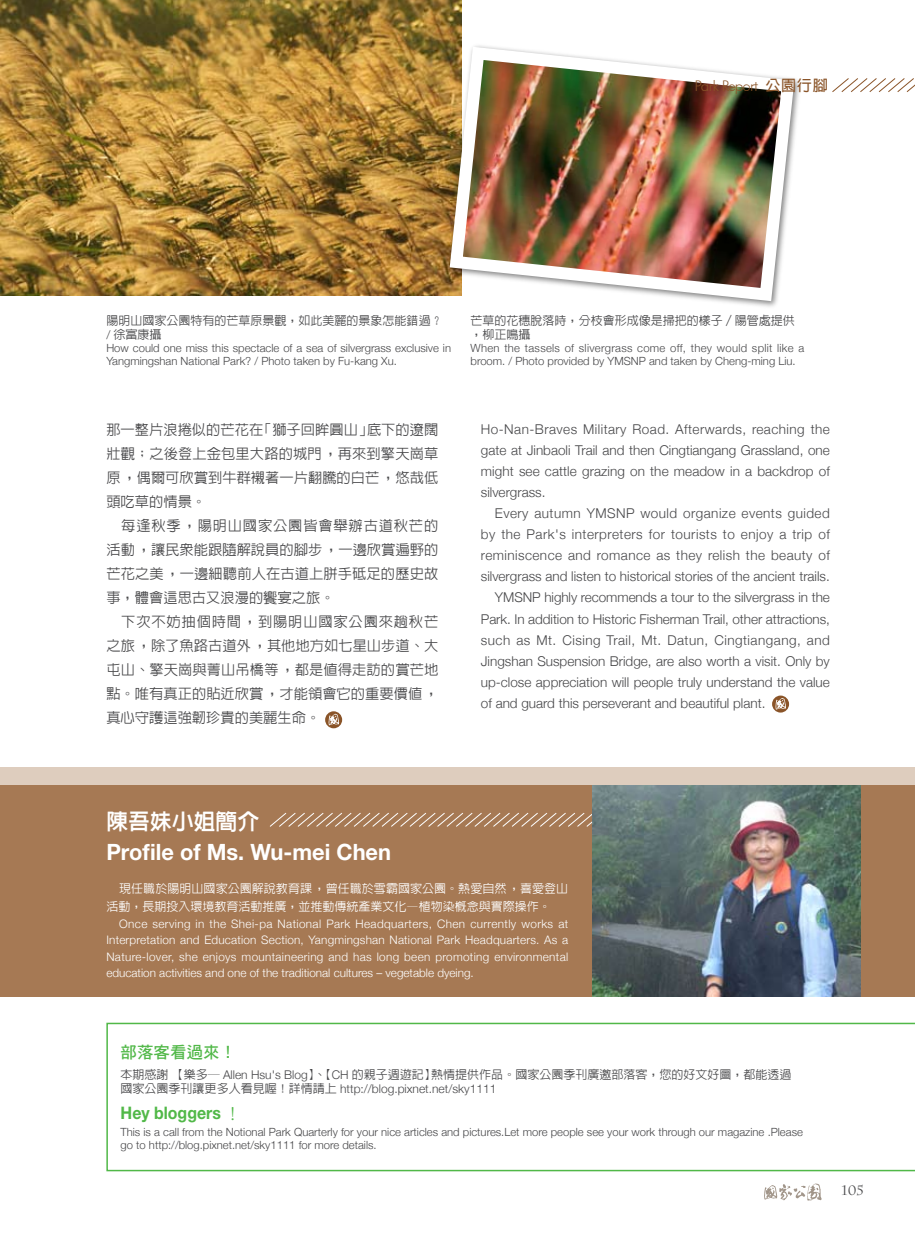
<style>
.page{position:relative;width:915px;height:1255px;background:#fff}
.page>*{position:absolute;margin:0;border:0;box-sizing:border-box;transform-origin:0 0}
.t1{font:700 22.5px "Helvetica Neue";color:#fff}
.t2{font:22.5px "Lin Gothic Extra";color:#fff}
.t3{font:700 17.25px "Helvetica Neue";color:#51b848;scale:.92 1}
.t4{font:16.5px "DF Hei Std W7";color:#51b848}
.t5{font:15px "Fut Lig";color:#8a5428}
.t6{font:500 14.25px/24px "Lin Gothic";color:#464648;text-align:justify}
.t7{font:300 13.5px/21px "Helvetica Neue";color:#464648;text-align:justify}
.t8{font:300 13.5px "Helvetica Neue";letter-spacing:.035em;color:#464648}
.t9{font:13.5px "Charlemagne Std";color:#464648}
.t10{font:500 12px/13.8px "Lin Gothic";color:#464648}
.t11{font:500 12px/18px "Lin Gothic";letter-spacing:.005em;color:#fff}
.t12{font:300 12px "Helvetica Neue";color:#464648}
.t13{font:300 11.7px/16.2px "Helvetica Neue";color:#fff;text-align:justify}
.t14{font:300 11.25px/12.8px "Helvetica Neue";color:#464648}
.t15{font:300 11.25px/12.8px "Helvetica Neue";letter-spacing:.025em;color:#464648}
.s1{font-family:"Lin Gothic";font-weight:700}
.s2{font-family:"Helvetica Neue";font-weight:300}
.s3{font-family:"Lin Gothic";font-weight:500}
.s4{font-family:"Koz Min Pro";font-weight:400}
</style>
<div class="page">
<svg style="left:106px;top:1022px;width:808px;height:149px"></svg>
<img style="left:0;top:0;width:462px;height:296px">
<img style="left:443px;top:40px;width:357px;height:267px">
<div style="left:0;top:767px;width:914px;height:211px;background:#decdbe"></div>
<div style="left:0;top:785px;width:914px;height:211px;background:#a67954"></div>
<svg style="left:269px;top:812px;width:323px;height:15px"></svg>
<img style="left:592px;top:785px;width:268px;height:211px">
<svg style="left:325px;top:711px;width:17px;height:17px"></svg>
<svg style="left:328px;top:713px;width:11px;height:12px"></svg>
<svg style="left:771px;top:695px;width:17px;height:17px"></svg>
<svg style="left:775px;top:698px;width:10px;height:11px"></svg>
<svg style="left:832px;top:78px;width:82px;height:14px"></svg>
<svg style="left:764px;top:1183px;width:57px;height:17px"></svg>
<p class="t5" style="left:695px;top:77px;width:134px">Park Report <span class="s1">公園行腳</span></p>
<p class="t10" style="left:106px;top:314px;width:337px">陽明山國家公園特有的芒草原景觀，如此美麗的景象怎能錯過？<span class="s2">/</span> 徐富康攝</p>
<p class="t14" style="left:106px;top:342px;width:346px">How could one miss this spectacle of a sea of silvergrass exclusive in<br>Yangmingshan National Park? / Photo taken by Fu-kang Xu.</p>
<p class="t10" style="left:470px;top:314px;width:325px">芒草的花穗脫落時，分枝會形成像是掃把的樣子／陽管處提供，柳正鳴攝</p>
<p class="t15" style="left:470px;top:342px;width:335px">When the tassels of slivergrass come off, they would split like a broom. / Photo provided by YMSNP and taken by Cheng-ming Liu.</p>
<p class="t6" style="left:106px;top:417px;width:333px">那一整片浪捲似的芒花在「獅子回眸圓山」底下的遼闊壯觀；之後登上金包里大路的城門，再來到擎天崗草原，偶爾可欣賞到牛群襯著一片翻騰的白芒，悠哉低頭吃草的情景。</p>
<p class="t6" style="left:106px;top:513px;width:333px;text-indent:15px">每逢秋季，陽明山國家公園皆會舉辦古道秋芒的活動，讓民眾能跟隨解說員的腳步，一邊欣賞遍野的芒花之美，一邊細聽前人在古道上胼手砥足的歷史故事，體會這思古又浪漫的饗宴之旅。</p>
<p class="t6" style="left:106px;top:609px;width:333px;text-indent:15px">下次不妨抽個時間，到陽明山國家公園來趟秋芒之旅，除了魚路古道外，其他地方如七星山步道、大屯山、擎天崗與菁山吊橋等，都是值得走訪的賞芒地點。唯有真正的貼近欣賞，才能領會它的重要價值，真心守護這強韌珍貴的美麗生命。</p>
<p class="t7" style="left:480px;top:419px;width:350px">Ho-Nan-Braves Military Road. Afterwards, reaching the gate at Jinbaoli Trail and then Cingtiangang Grassland, one might see cattle grazing on the meadow in a backdrop of silvergrass.</p>
<p class="t8" style="left:495px;top:505px;width:336px">Every autumn YMSNP would organize events guided</p>
<p class="t8" style="left:480px;top:526px;width:350px">by the Park's interpreters for tourists to enjoy a trip of</p>
<p class="t8" style="left:480px;top:547px;width:350px">reminiscence and romance as they relish the beauty of</p>
<p class="t7" style="left:480px;top:566px;width:350px">silvergrass and listen to historical stories of the ancient trails.</p>
<p class="t7" style="left:495px;top:587px;width:336px">YMSNP highly recommends a tour to the silvergrass in the</p>
<p class="t7" style="left:480px;top:608px;width:350px">Park. In addition to Historic Fisherman Trail, other attractions,</p>
<p class="t8" style="left:480px;top:631px;width:350px">such as Mt. Cising Trail, Mt. Datun, Cingtiangang, and</p>
<p class="t7" style="left:480px;top:650px;width:350px">Jingshan Suspension Bridge, are also worth a visit. Only by</p>
<p class="t7" style="left:480px;top:671px;width:350px">up-close appreciation will people truly understand the value</p>
<p class="t7" style="left:480px;top:692px;width:286px">of and guard this perseverant and beautiful plant.</p>
<h1 class="t2" style="left:106px;top:809px;width:154px">陳吾妹小姐簡介</h1>
<h1 class="t1" style="left:106px;top:837px;width:286px">Profile of Ms. Wu-mei Chen</h1>
<p class="t11" style="left:106px;top:879px;width:463px;text-indent:13px">現任職於陽明山國家公園解說教育課，曾任職於雪霸國家公園。熱愛自然，喜愛登山活動，長期投入環境教育活動推廣，並推動傳統產業文化—植物染概念與實際操作。</p>
<p class="t13" style="left:106px;top:915px;width:463px;text-indent:13px">Once serving in the Shei-pa National Park Headquarters, Chen currently works at Interpretation and Education Section, Yangmingshan National Park Headquarters. As a Nature-lover, she enjoys mountaineering and has long been promoting environmental education activities and one of the traditional cultures – vegetable dyeing.</p>
<p class="t4" style="left:120px;top:1042px;width:117px">部落客看過來！</p>
<p class="t10" style="left:120px;top:1067px;width:672px">本期感謝【樂多─ <span class="s2">Allen Hsu's Blog</span>】、【<span class="s2">CH</span> 的親子週遊記】熱情提供作品。國家公園季刊廣邀部落客，您的好文好圖，都能透過</p>
<p class="t12" style="left:120px;top:1081px;width:377px"><span class="s3">國家公園季刊讓更多人看見喔！詳情請上</span> http://blog.pixnet.net/sky1111</p>
<p class="t3" style="left:120px;top:1102px;width:132px">Hey bloggers <span class="s4">！</span></p>
<p class="t14" style="left:120px;top:1125px;width:683px">This is a call from the Notional Park Quarterly for your nice articles and pictures.Let more people see your work through our magazine .Please go to http://blog.pixnet.net/sky1111 for more details.</p>
<p class="t9" style="left:841px;top:1182px;width:24px">105</p>
</div>
